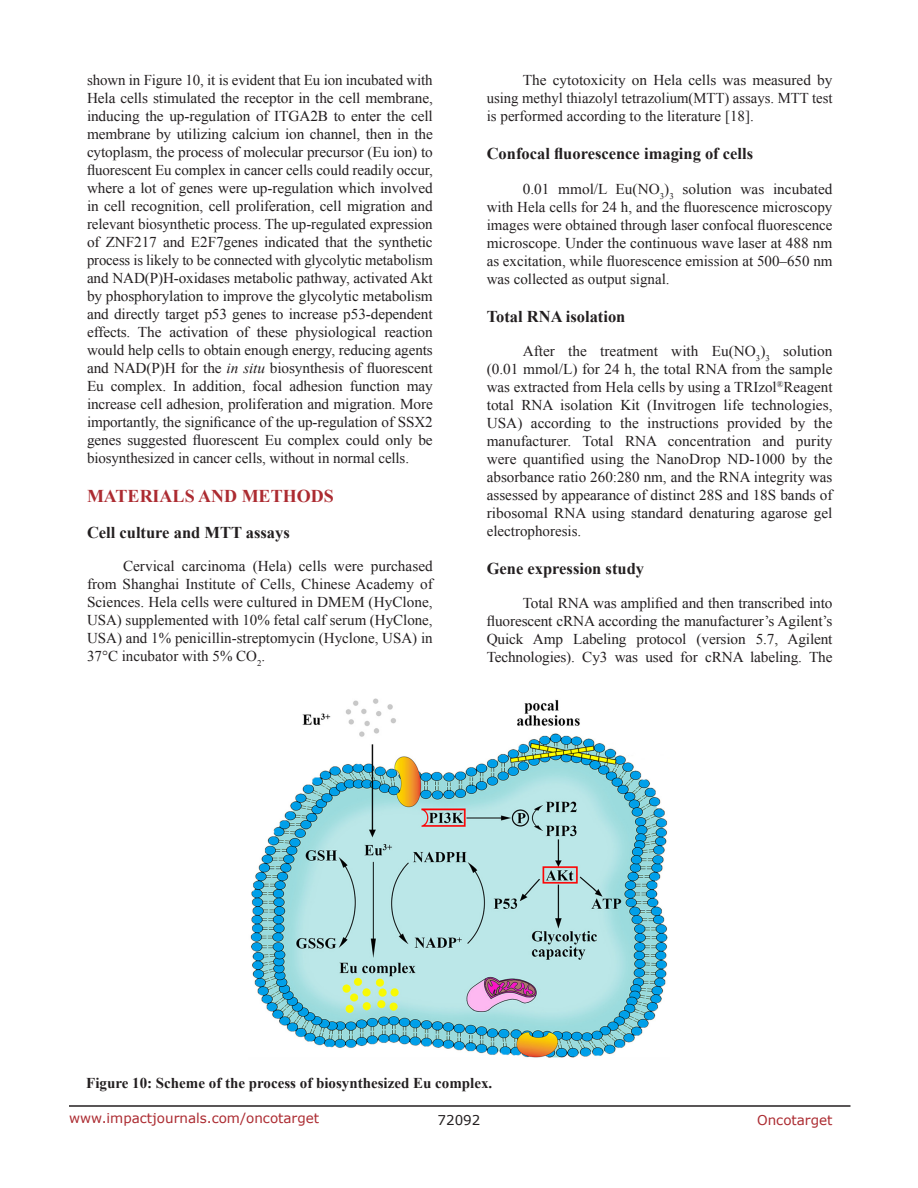
<style>
.page{position:relative;width:918px;height:1188px;background:#fff}
.page>*{position:absolute;margin:0;border:0;box-sizing:border-box;transform-origin:0 0}
.Heading{font:700 18px "Times New Roman";color:#ac2b31}
.SubHeading_middle{font:700 16.5px "Times New Roman";color:#231f20}
.SubHeading{font:700 16.5px "Times New Roman";color:#231f20}
.BodyText{font:15px/18px "Times New Roman";color:#231f20;text-align:justify}
.FigureText{font:700 15px "Times New Roman";color:#231f20}
.t1{font:13.5px "Verdana";color:#ac2b31}
.t2{font:13.5px "Verdana";color:#231f20}
.s1{font-style:italic}
</style>
<div class="page">
<hr style="left:69px;top:1105px;width:781px;height:2px;background:#231f20">
<img style="left:250px;top:698px;width:418px;height:360px">
<p class="BodyText" style="left:87px;top:71px;width:347px">shown in Figure 10, it is evident that Eu ion incubated with Hela cells stimulated the receptor in the cell membrane, inducing the up-regulation of ITGA2B to enter the cell membrane by utilizing calcium ion channel, then in the cytoplasm, the process of molecular precursor (Eu ion) to fluorescent Eu complex in cancer cells could readily occur, where a lot of genes were up-regulation which involved in cell recognition, cell proliferation, cell migration and relevant biosynthetic process. The up-regulated expression of ZNF217 and E2F7genes indicated that the synthetic process is likely to be connected with glycolytic metabolism and NAD(P)H-oxidases metabolic pathway, activated Akt by phosphorylation to improve the glycolytic metabolism and directly target p53 genes to increase p53-dependent effects. The activation of these physiological reaction would help cells to obtain enough energy, reducing agents and NAD(P)H for the <span class="s1">in situ</span> biosynthesis of fluorescent Eu complex. In addition, focal adhesion function may increase cell adhesion, proliferation and migration. More importantly, the significance of the up-regulation of SSX2 genes suggested fluorescent Eu complex could only be biosynthesized in cancer cells, without in normal cells.</p>
<p class="Heading" style="left:87px;top:483px;width:248px">MATERIALS AND METHODS</p>
<p class="SubHeading" style="left:87px;top:521px;width:204px">Cell culture and MTT assays</p>
<p class="BodyText" style="left:87px;top:557px;width:347px;text-indent:36px">Cervical carcinoma (Hela) cells were purchased from Shanghai Institute of Cells, Chinese Academy of Sciences. Hela cells were cultured in DMEM (HyClone, USA) supplemented with 10% fetal calf serum (HyClone, USA) and 1% penicillin-streptomycin (Hyclone, USA) in 37°C incubator with 5% CO<sub>2</sub>.</p>
<p class="BodyText" style="left:487px;top:71px;width:347px;text-indent:36px">The cytotoxicity on Hela cells was measured by using methyl thiazolyl tetrazolium(MTT) assays. MTT test is performed according to the literature [18].</p>
<p class="SubHeading_middle" style="left:487px;top:142px;width:268px">Confocal fluorescence imaging of cells</p>
<p class="BodyText" style="left:487px;top:179px;width:347px;text-indent:36px">0.01 mmol/L Eu(NO<sub>3</sub>)<sub>3</sub> solution was incubated with Hela cells for 24 h, and the fluorescence microscopy images were obtained through laser confocal fluorescence microscope. Under the continuous wave laser at 488 nm as excitation, while fluorescence emission at 500–650 nm was collected as output signal.</p>
<p class="SubHeading_middle" style="left:487px;top:305px;width:140px">Total RNA isolation</p>
<p class="BodyText" style="left:487px;top:342px;width:347px;text-indent:36px">After the treatment with Eu(NO<sub>3</sub>)<sub>3</sub> solution (0.01 mmol/L) for 24 h, the total RNA from the sample was extracted from Hela cells by using a TRIzol<sup>®</sup>Reagent total RNA isolation Kit (Invitrogen life technologies, USA) according to the instructions provided by the manufacturer. Total RNA concentration and purity were quantified using the NanoDrop ND-1000 by the absorbance ratio 260:280 nm, and the RNA integrity was assessed by appearance of distinct 28S and 18S bands of ribosomal RNA using standard denaturing agarose gel electrophoresis.</p>
<p class="SubHeading_middle" style="left:487px;top:557px;width:159px">Gene expression study</p>
<p class="BodyText" style="left:487px;top:594px;width:347px;text-indent:36px">Total RNA was amplified and then transcribed into fluorescent cRNA according the manufacturer’s Agilent’s Quick Amp Labeling protocol (version 5.7, Agilent Technologies). Cy3 was used for cRNA labeling. The</p>
<p class="FigureText" style="left:86px;top:1073px;width:408px">Figure 10: Scheme of the process of biosynthesized Eu complex.</p>
<p class="t1" style="left:69px;top:1109px;width:252px">www.impactjournals.com/oncotarget</p>
<p class="t2" style="left:438px;top:1111px;width:44px">72092</p>
<p class="t1" style="left:757px;top:1111px;width:77px">Oncotarget</p>
</div>
